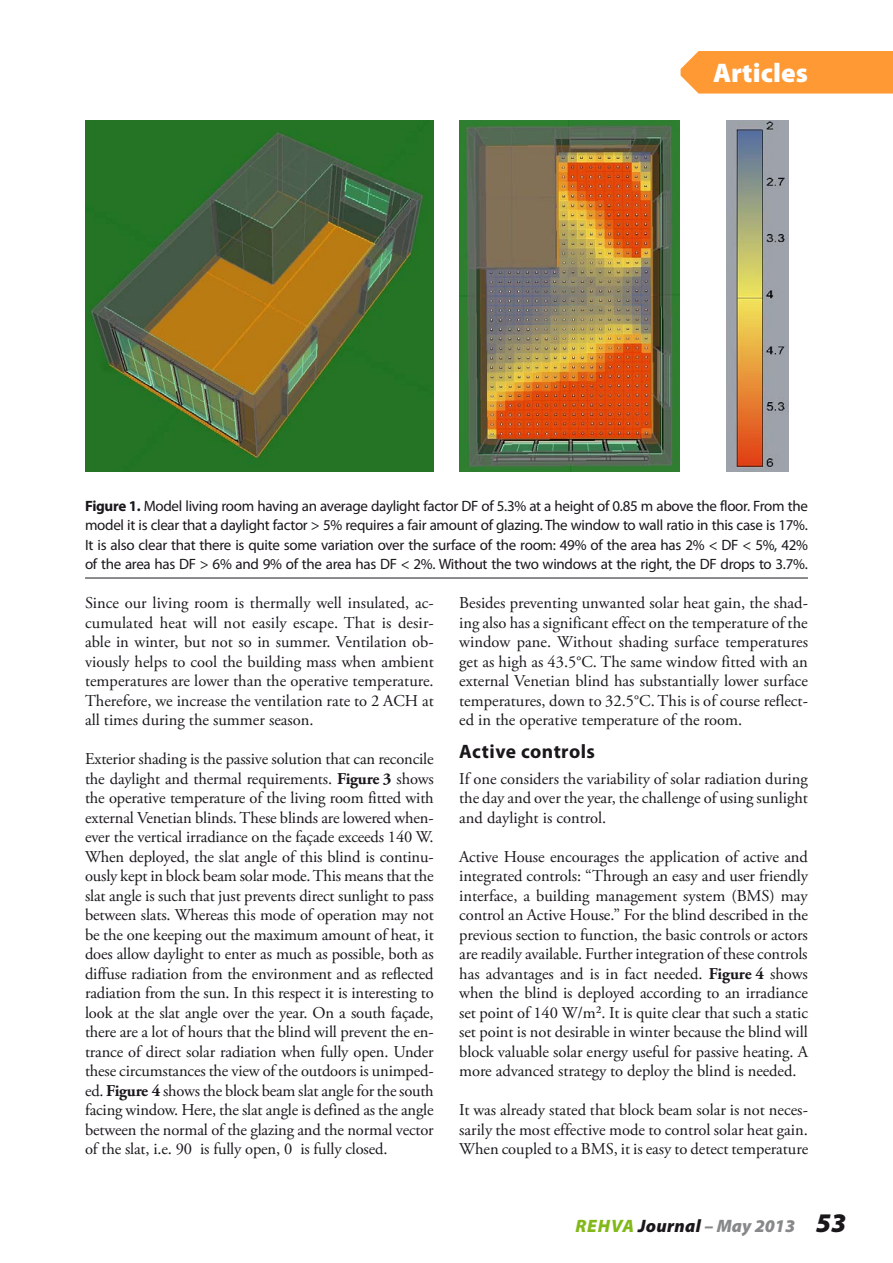
<style>
.page{position:relative;width:893px;height:1263px;background:#fff}
.page>*{position:absolute;margin:0;border:0;box-sizing:border-box;transform-origin:0 0}
.t1{font:900 27px "Myriad Pro";letter-spacing:.005em;color:#fff}
.t2{font:700 19.5px "Myriad Pro";letter-spacing:.025em;color:#1a171b}
.t3{font:italic 900 18px "Myriad Pro";letter-spacing:.015em;color:#878889}
.t4{font:16.5px/19.5px "Adobe Garamond Pro";color:#1a171b;text-align:justify}
.t5{font:15px/19.5px "Myriad Pro";letter-spacing:-.02em;color:#1a171b;text-align:justify}
.s1{font-weight:700}
.s2{color:#83b819}
.s3{color:#1a171b}
.s4{font-size:27px;color:#1a171b}
</style>
<div class="page">
<img style="left:85px;top:121px;width:349px;height:351px">
<img style="left:459px;top:121px;width:221px;height:351px">
<img style="left:727px;top:121px;width:62px;height:351px">
<hr style="left:85px;top:578px;width:723px;height:1px;background:#1a171b">
<div style="left:681px;top:51px;width:212px;height:43px;background:#f93"></div>
<h1 class="t1" style="left:713px;top:54px;width:96px">Articles</h1>
<p class="t5" style="left:85px;top:496px;width:724px"><span class="s1">Figure 1.</span> Model living room having an average daylight factor DF of 5.3% at a height of 0.85 m above the floor. From the model it is clear that a daylight factor &gt; 5% requires a fair amount of glazing. The window to wall ratio in this case is 17%.<br>It is also clear that there is quite some variation over the surface of the room: 49% of the area has 2% &lt; DF &lt; 5%, 42% of the area has DF &gt; 6% and 9% of the area has DF &lt; 2%. Without the two windows at the right, the DF drops to 3.7%.</p>
<p class="t4" style="left:85px;top:594px;width:350px">Since our living room is thermally well insulated, ac&shy;cumulated heat will not easily escape. That is desir&shy;able in winter, but not so in summer. Ventilation ob&shy;viously helps to cool the building mass when ambient temperatures are lower than the operative temperature.<br>Therefore, we increase the ventilation rate to 2 ACH at all times during the summer season.</p>
<p class="t4" style="left:85px;top:750px;width:350px">Exterior shading is the passive solution that can reconcile the daylight and thermal requirements. <span class="s1">Figure 3</span> shows the operative temperature of the living room fitted with external Venetian blinds. These blinds are lowered when&shy;ever the vertical irradiance on the façade exceeds 140 W.<br>When deployed, the slat angle of this blind is continu&shy;ously kept in block beam solar mode. This means that the slat angle is such that just prevents direct sunlight to pass between slats. Whereas this mode of operation may not be the one keeping out the maximum amount of heat, it does allow daylight to enter as much as possible, both as diffuse radiation from the environment and as reflected radiation from the sun. In this respect it is interesting to look at the slat angle over the year. On a south façade, there are a lot of hours that the blind will prevent the en&shy;trance of direct solar radiation when fully open. Under these circumstances the view of the outdoors is unimped&shy;ed. <span class="s1">Figure 4</span> shows the block beam slat angle for the south facing window. Here, the slat angle is defined as the angle between the normal of the glazing and the normal vector of the slat, i.e. 90 is fully open, 0 is fully closed.</p>
<p class="t4" style="left:459px;top:594px;width:350px">Besides preventing unwanted solar heat gain, the shad&shy;ing also has a significant effect on the temperature of the window pane. Without shading surface temperatures get as high as 43.5°C. The same window fitted with an external Venetian blind has substantially lower surface temperatures, down to 32.5°C. This is of course reflect&shy;ed in the operative temperature of the room.</p>
<p class="t2" style="left:459px;top:739px;width:137px">Active controls</p>
<p class="t4" style="left:459px;top:769px;width:350px">If one considers the variability of solar radiation during the day and over the year, the challenge of using sunlight and daylight is control.</p>
<p class="t4" style="left:459px;top:847px;width:350px">Active House encourages the application of active and integrated controls: “Through an easy and user friendly interface, a building management system (BMS) may control an Active House.” For the blind described in the previous section to function, the basic controls or actors are readily available. Further integration of these controls has advantages and is in fact needed. <span class="s1">Figure 4</span> shows when the blind is deployed according to an irradiance set point of 140 W/m². It is quite clear that such a static set point is not desirable in winter because the blind will block valuable solar energy useful for passive heating. A more advanced strategy to deploy the blind is needed.</p>
<p class="t4" style="left:459px;top:1101px;width:350px">It was already stated that block beam solar is not neces&shy;sarily the most effective mode to control solar heat gain.<br>When coupled to a BMS, it is easy to detect temperature</p>
<p class="t3" style="left:575px;top:1214px;width:272px"><span class="s2">REHVA</span> <span class="s3">Journal</span> – May 2013 <span class="s4">53</span></p>
</div>
